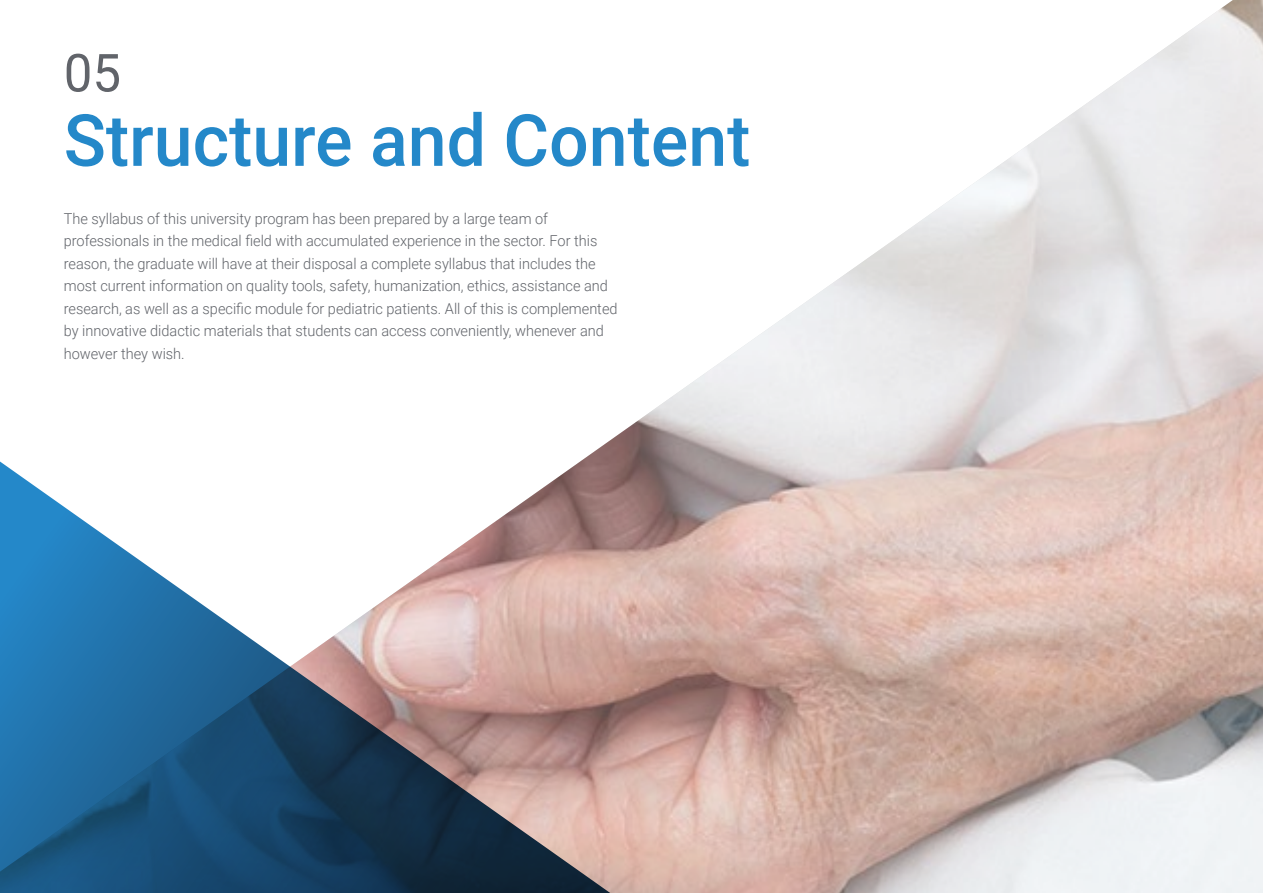
<style>
.page{position:relative;width:1263px;height:893px;background:#fff}
.page>*{position:absolute;margin:0;border:0;box-sizing:border-box;transform-origin:0 0}
.t1{font:500 72px "Roboto";color:#2488c9}
.t2{font:52.5px "Roboto";color:#61646a}
.t3{font:300 15px/22.5px "Roboto";color:#61646a}
</style>
<div class="page">
<img style="left:602px;top:0;width:661px;height:893px">
<svg style="left:0;top:446px;width:640px;height:447px"></svg>
<h2 class="t2" style="left:64px;top:36px;width:59px">05</h2>
<h1 class="t1" style="left:64px;top:90px;width:688px">Structure and Content</h1>
<p class="t3" style="left:64px;top:207px;width:555px">The syllabus of this university program has been prepared by a large team of professionals in the medical field with accumulated experience in the sector. For this reason, the graduate will have at their disposal a complete syllabus that includes the most current information on quality tools, safety, humanization, ethics, assistance and research, as well as a specific module for pediatric patients. All of this is complemented by innovative didactic materials that students can access conveniently, whenever and however they wish.</p>
</div>
